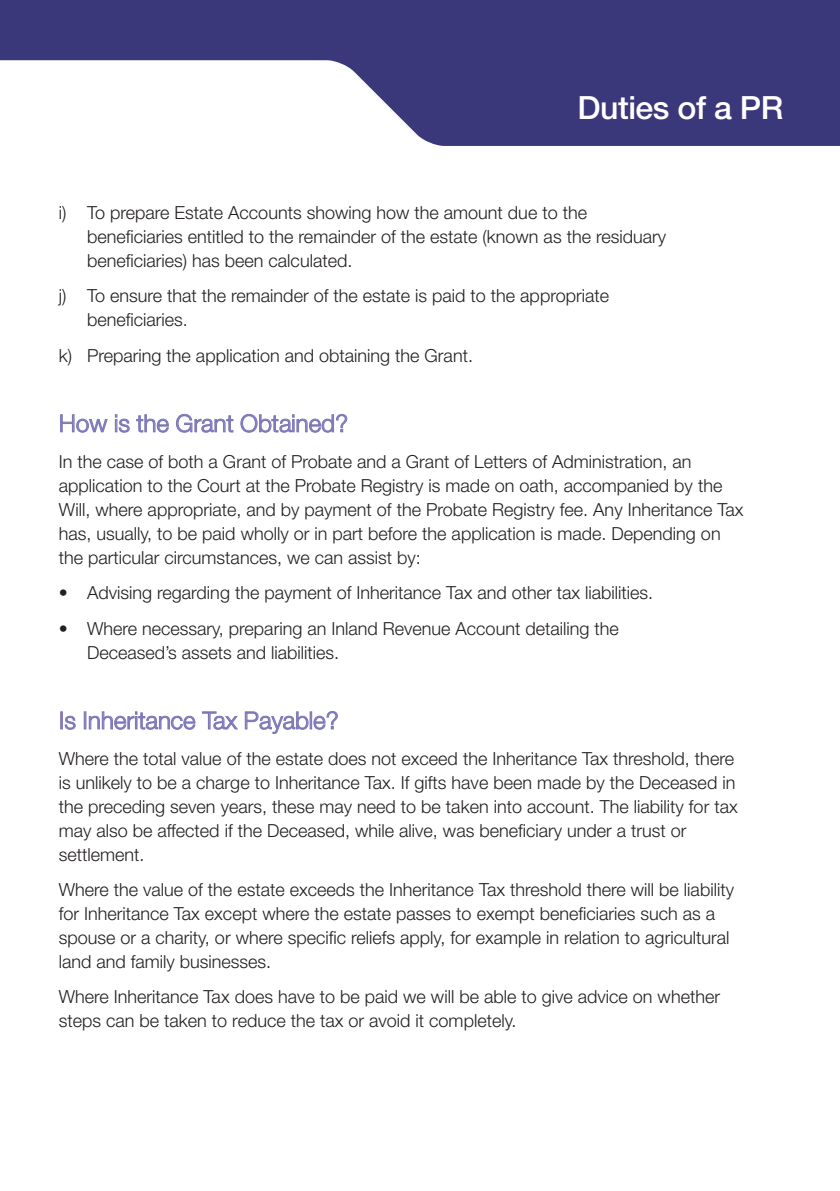
<style>
.page{position:relative;width:840px;height:1191px;background:#fff}
.page>*{position:absolute;margin:0;border:0;box-sizing:border-box;transform-origin:0 0}
.t1{font:500 32px "Helvetica Neue LT Pro";letter-spacing:-.015em;color:#fff}
.t2{font:300 24px "Helvetica Neue LT Pro";color:#7d78b8}
.t3{font:300 18px/24px "Helvetica Neue LT Pro";color:#231f20}
</style>
<div class="page">
<svg style="left:0;top:0;width:839px;height:146px;fill:#3b377b"></svg>
<h1 class="t1" style="left:577px;top:96px;width:207px">Duties of a PR</h1>
<p class="t3" style="left:87px;top:202px;width:580px;text-indent:-28px">i) To prepare Estate Accounts showing how the amount due to the beneficiaries entitled to the remainder of the estate (known as the residuary beneficiaries) has been calculated.</p>
<p class="t3" style="left:87px;top:286px;width:523px;text-indent:-28px">j) To ensure that the remainder of the estate is paid to the appropriate beneficiaries.</p>
<p class="t3" style="left:59px;top:345px;width:415px">k) Preparing the application and obtaining the Grant.</p>
<h2 class="t2" style="left:59px;top:415px;width:290px">How is the Grant Obtained?</h2>
<p class="t3" style="left:59px;top:451px;width:685px">In the case of both a Grant of Probate and a Grant of Letters of Administration, an application to the Court at the Probate Registry is made on oath, accompanied by the Will, where appropriate, and by payment of the Probate Registry fee. Any Inheritance Tax has, usually, to be paid wholly or in part before the application is made. Depending on the particular circumstances, we can assist by:</p>
<p class="t3" style="left:59px;top:582px;width:595px">• Advising regarding the payment of Inheritance Tax and other tax liabilities.</p>
<p class="t3" style="left:87px;top:618px;width:533px;text-indent:-28px">• Where necessary, preparing an Inland Revenue Account detailing the<br>Deceased’s assets and liabilities.</p>
<h2 class="t2" style="left:59px;top:712px;width:281px">Is Inheritance Tax Payable?</h2>
<p class="t3" style="left:59px;top:748px;width:680px">Where the total value of the estate does not exceed the Inheritance Tax threshold, there is unlikely to be a charge to Inheritance Tax. If gifts have been made by the Deceased in the preceding seven years, these may need to be taken into account. The liability for tax may also be affected if the Deceased, while alive, was beneficiary under a trust or settlement.</p>
<p class="t3" style="left:59px;top:879px;width:676px">Where the value of the estate exceeds the Inheritance Tax threshold there will be liability for Inheritance Tax except where the estate passes to exempt beneficiaries such as a spouse or a charity, or where specific reliefs apply, for example in relation to agricultural land and family businesses.</p>
<p class="t3" style="left:59px;top:986px;width:662px">Where Inheritance Tax does have to be paid we will be able to give advice on whether steps can be taken to reduce the tax or avoid it completely.</p>
</div>
